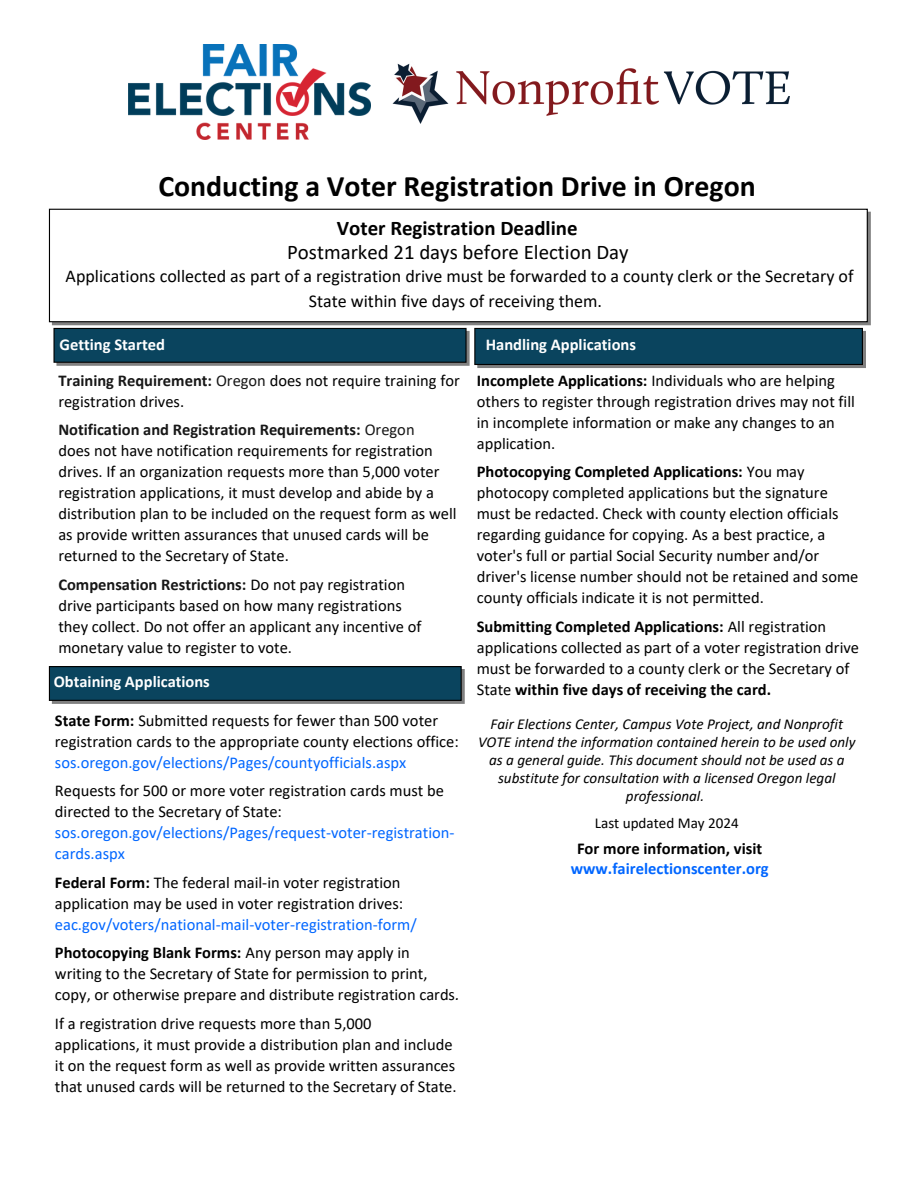
<style>
.page{position:relative;width:918px;height:1188px;background:#fff}
.page>*{position:absolute;margin:0;border:0;box-sizing:border-box;transform-origin:0 0}
.t1{font:700 29.85px "Calibri";color:#000}
.t2{font:20.85px/24.8px "Calibri";color:#000;text-align:center}
.t3{font:18px/24.8px "Calibri";color:#000;text-align:center}
.t4{font:700 16.65px "Calibri";color:#000}
.t5{font:16.5px/21px "Calibri";color:#000}
.t6{font:700 16.5px "Calibri";color:#fff}
.t7{font:700 16.5px "Calibri";color:#06f}
.t8{font:italic 15.15px/18px "Calibri";color:#000;text-align:center}
.t9{font:15.15px "Calibri";color:#000}
.s1{font-weight:700}
.s2{font-weight:700;color:#171717}
.s3{color:#171717}
.s4{color:#06f}
.s5{font-style:italic}
</style>
<div class="page">
<svg style="left:52px;top:669px;width:413px;height:35px"></svg>
<div style="left:49px;top:667px;width:412px;height:33px;background:#0a445e"></div>
<div style="left:49px;top:666px;width:413px;height:35px;border:1px solid #000"></div>
<svg style="left:56px;top:331px;width:414px;height:35px"></svg>
<div style="left:54px;top:328px;width:412px;height:34px;background:#0a445e"></div>
<div style="left:53px;top:328px;width:414px;height:35px;border:1px solid #000"></div>
<svg style="left:52px;top:212px;width:819px;height:113px;background:#767676"></svg>
<div style="left:49px;top:209px;width:818px;height:113px;background:#fff"></div>
<div style="left:49px;top:209px;width:819px;height:113px;border:1px solid #000"></div>
<svg style="left:477px;top:331px;width:389px;height:37px"></svg>
<div style="left:475px;top:328px;width:387px;height:36px;background:#0a445e"></div>
<div style="left:474px;top:328px;width:389px;height:37px;border:1px solid #000"></div>
<img style="left:392px;top:63px;width:398px;height:60px">
<img style="left:128px;top:45px;width:242px;height:94px">
<p class="t1" style="left:158px;top:173px;width:599px">Conducting a Voter Registration Drive in Oregon</p>
<h4 class="t2" style="left:287px;top:217px;width:343px"><span class="s1">Voter Registration Deadline<br></span>Postmarked 21 days before Election Day</h4>
<h4 class="t3" style="left:66px;top:266px;width:789px">Applications collected as part of a registration drive must be forwarded to a county clerk or the Secretary of<br>State within five days of receiving them.</h4>
<p class="t6" style="left:59px;top:337px;width:107px">Getting Started</p>
<h1 class="t6" style="left:486px;top:337px;width:152px">Handling Applications</h1>
<h4 class="t5" style="left:58px;top:371px;width:403px"><span class="s2">Training Requirement:</span> <span class="s3">Oregon</span> does not require training for registration drives.</h4>
<h4 class="t5" style="left:58px;top:421px;width:400px"><span class="s2">Notification and Registration Requirements:</span> <span class="s3">Oregon<br></span>does not have notification requirements for registration drives. If an organization requests more than 5,000 voter registration applications, it must develop and abide by a distribution plan to be included on the request form as well as provide written assurances that unused cards will be returned to the Secretary of State.</h4>
<h4 class="t5" style="left:58px;top:575px;width:365px"><span class="s2">Compensation Restrictions:</span> Do not pay registration drive participants based on how many registrations they collect. Do not offer an applicant any incentive of</h4>
<h4 class="t5" style="left:58px;top:638px;width:235px">monetary value to register to vote.</h4>
<h4 class="t6" style="left:54px;top:675px;width:158px">Obtaining Applications</h4>
<h2 class="t5" style="left:55px;top:711px;width:405px"><span class="s1">State Form:</span> Submitted requests for fewer than 500 voter registration cards to the appropriate county elections office: <span class="s4">sos.oregon.gov/elections/Pages/countyofficials.aspx</span></h2>
<h4 class="t5" style="left:55px;top:782px;width:401px">Requests for 500 or more voter registration cards must be directed to the Secretary of State: <span class="s4">sos.oregon.gov/elections/Pages/request-voter-registration&shy;cards.aspx</span></h4>
<h3 class="t5" style="left:55px;top:873px;width:363px"><span class="s1">Federal Form:</span> The federal mail-in voter registration application may be used in voter registration drives: <span class="s4">eac.gov/voters/national-mail-voter-registration-form/</span></h3>
<h3 class="t5" style="left:55px;top:944px;width:406px"><span class="s1">Photocopying Blank Forms:</span> Any person may apply in writing to the Secretary of State for permission to print, copy, or otherwise prepare and distribute registration cards<span class="s5">.</span></h3>
<h4 class="t5" style="left:55px;top:1014px;width:403px">If a registration drive requests more than 5,000 applications, it must provide a distribution plan and include it on the request form as well as provide written assurances that unused cards will be returned to the Secretary of State.</h4>
<h4 class="t5" style="left:477px;top:371px;width:380px"><span class="s1">Incomplete Applications:</span> Individuals who are helping others to register through registration drives may not fill in incomplete information or make any changes to an application.</h4>
<p class="t5" style="left:477px;top:463px;width:383px"><span class="s1">Photocopying Completed Applications:</span> You may photocopy completed applications but the signature must be redacted. Check with county election officials regarding guidance for copying. As a best practice, a voter's full or partial Social Security number and/or driver's license number should not be retained and some county officials indicate it is not permitted.</p>
<h3 class="t5" style="left:477px;top:617px;width:384px"><span class="s1">Submitting Completed Applications:</span> All registration applications collected as part of a voter registration drive must be forwarded to a county clerk or the Secretary of State <span class="s1">within five days of receiving the card.</span></h3>
<p class="t8" style="left:478px;top:716px;width:379px">Fair Elections Center, Campus Vote Project, and Nonprofit VOTE intend the information contained herein to be used only as a general guide. This document should not be used as a substitute for consultation with a licensed Oregon legal professional.</p>
<p class="t9" style="left:595px;top:817px;width:146px">Last updated May 2024</p>
<h4 class="t4" style="left:577px;top:842px;width:187px">For more information, visit</h4>
<p class="t7" style="left:571px;top:862px;width:199px">www.fairelectionscenter.org</p>
</div>
